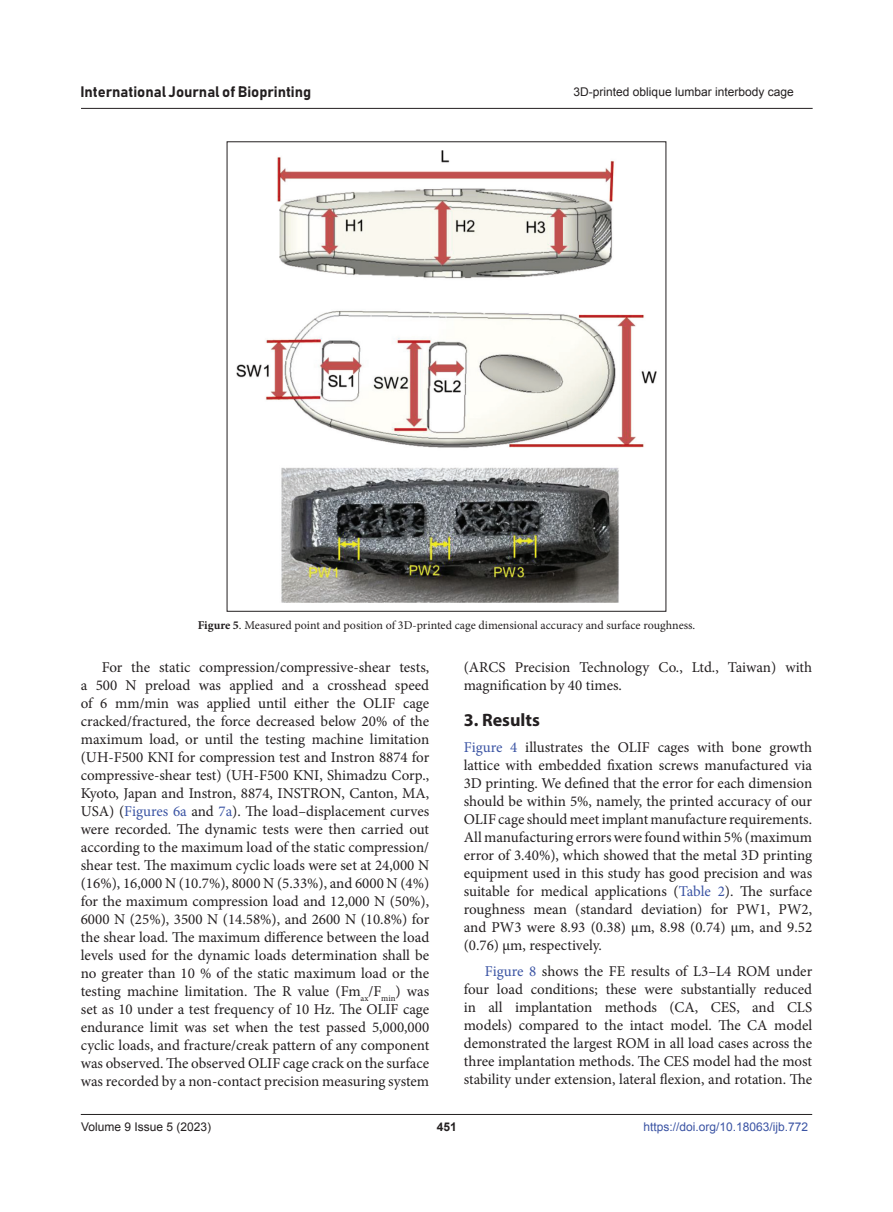
<style>
.page{position:relative;width:893px;height:1212px;background:#fff}
.page>*{position:absolute;margin:0;border:0;box-sizing:border-box;transform-origin:0 0}
.Head1{font:700 18px "Myriad Pro";color:#231f20}
.body_text{font:15px/18px "Minion Pro";color:#231f20;text-align:justify}
.body_text_first{font:15px/18px "Minion Pro";color:#231f20;text-align:justify}
.t1{font:15px "Bahnschrift";color:#231f20}
.figLends{font:12px "Minion Pro";color:#231f20}
.t2{font:12px "Arial";color:#231f20}
.t3{font:12px "Arial";color:#3a53a3}
.t4{font:700 12px "Arial";color:#231f20}
.s1{font-weight:700}
.s2{color:#3a53a3}
</style>
<div class="page">
<hr style="left:81px;top:1114px;width:731px;height:1px;background:#231f20">
<hr style="left:81px;top:108px;width:732px;height:1px;background:#231f20">
<img style="left:236px;top:151px;width:421px;height:451px">
<p class="t1" style="left:80px;top:83px;width:232px">International Journal of Bioprinting</p>
<p class="t2" style="left:574px;top:84px;width:222px">3D-printed oblique lumbar interbody cage</p>
<p class="figLends" style="left:198px;top:617px;width:499px"><span class="s1">Figure 5</span>. Measured point and position of 3D-printed cage dimensional accuracy and surface roughness.</p>
<p class="body_text" style="left:81px;top:658px;width:350px;text-indent:21px">For the static compression/compressive-shear tests, a 500 N preload was applied and a crosshead speed of 6 mm/min was applied until either the OLIF cage cracked/fractured, the force decreased below 20% of the maximum load, or until the testing machine limitation (UH-F500 KNI for compression test and Instron 8874 for compressive-shear test) (UH-F500 KNI, Shimadzu Corp., Kyoto, Japan and Instron, 8874, INSTRON, Canton, MA, USA) (<span class="s2">Figures 6a</span> and <span class="s2">7a</span>). The load–displacement curves were recorded. The dynamic tests were then carried out according to the maximum load of the static compression/ shear test. The maximum cyclic loads were set at 24,000 N (16%), 16,000 N (10.7%), 8000 N (5.33%), and 6000 N (4%) for the maximum compression load and 12,000 N (50%), 6000 N (25%), 3500 N (14.58%), and 2600 N (10.8%) for the shear load. The maximum difference between the load levels used for the dynamic loads determination shall be no greater than 10 % of the static maximum load or the testing machine limitation. The R value (Fm<sub>ax</sub>/F<sub>min</sub>) was set as 10 under a test frequency of 10 Hz. The OLIF cage endurance limit was set when the test passed 5,000,000 cyclic loads, and fracture/creak pattern of any component was observed. The observed OLIF cage crack on the surface was recorded by a non-contact precision measuring system</p>
<p class="body_text" style="left:464px;top:658px;width:350px">(ARCS Precision Technology Co., Ltd., Taiwan) with magnification by 40 times.</p>
<p class="Head1" style="left:464px;top:708px;width:78px">3. Results</p>
<p class="body_text_first" style="left:464px;top:738px;width:350px"><span class="s2">Figure 4</span> illustrates the OLIF cages with bone growth lattice with embedded fixation screws manufactured via 3D printing. We defined that the error for each dimension should be within 5%, namely, the printed accuracy of our OLIF cage should meet implant manufacture requirements.<br>All manufacturing errors were found within 5% (maximum error of 3.40%), which showed that the metal 3D printing equipment used in this study has good precision and was suitable for medical applications (<span class="s2">Table 2</span>). The surface roughness mean (standard deviation) for PW1, PW2, and PW3 were 8.93 (0.38) µm, 8.98 (0.74) µm, and 9.52 (0.76) µm, respectively.</p>
<p class="body_text" style="left:464px;top:962px;width:350px;text-indent:21px"><span class="s2">Figure 8</span> shows the FE results of L3–L4 ROM under four load conditions; these were substantially reduced in all implantation methods (CA, CES, and CLS models) compared to the intact model. The CA model demonstrated the largest ROM in all load cases across the three implantation methods. The CES model had the most stability under extension, lateral flexion, and rotation. The</p>
<p class="t2" style="left:81px;top:1119px;width:132px">Volume 9 Issue 5 (2023)</p>
<p class="t4" style="left:437px;top:1119px;width:22px">451</p>
<p class="t3" style="left:643px;top:1119px;width:166px">https://doi.org/10.18063/ijb.772</p>
</div>
